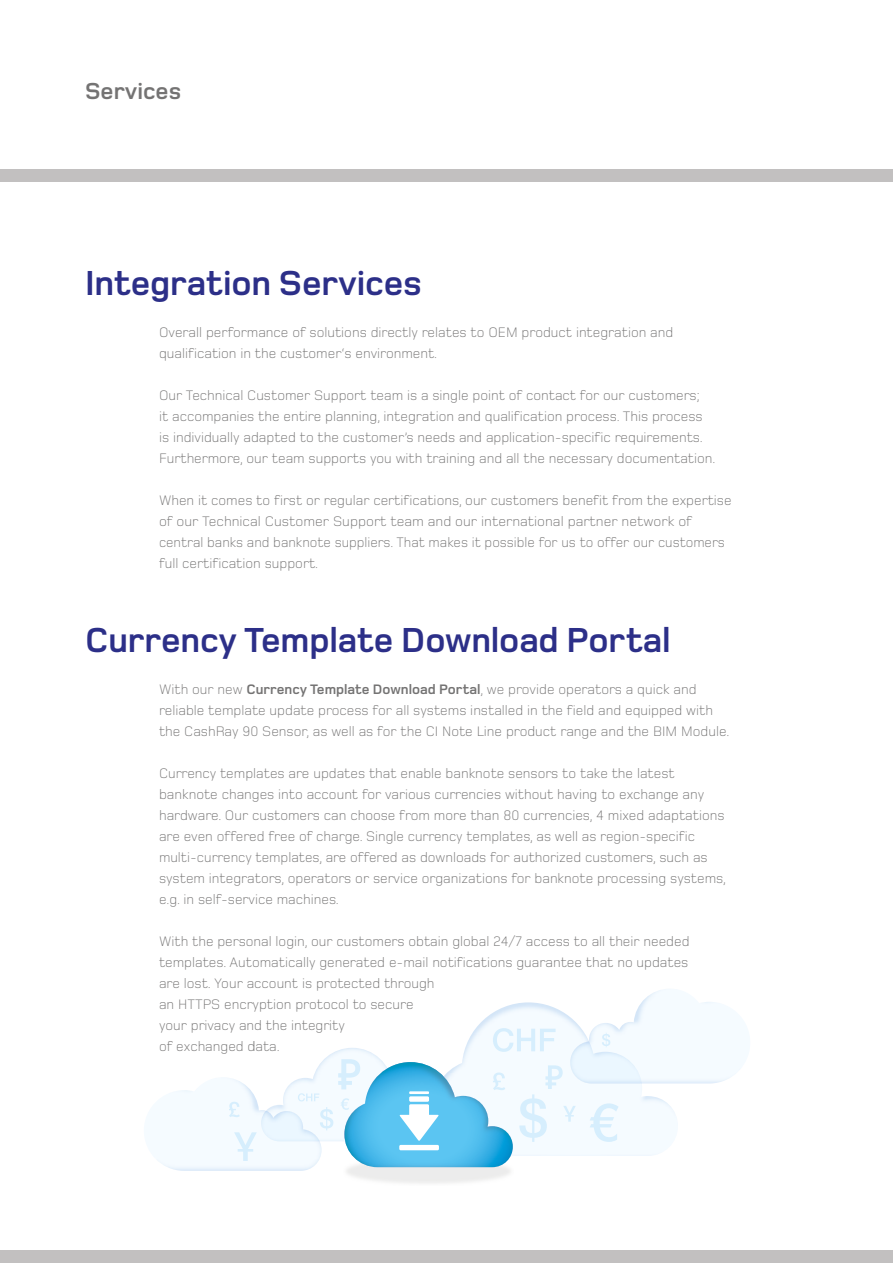
<style>
.page{position:relative;width:893px;height:1263px;background:#fff}
.page>*{position:absolute;margin:0;border:0;box-sizing:border-box;transform-origin:0 0}
.t1{font:700 36px "Foundry Monoline OT3";letter-spacing:-.005em;color:#2c2f88}
.t2{font:700 24px "Foundry Monoline OT3";color:#747373}
.t3{font:300 14.25px/21px "Foundry Monoline OT3";color:#747373}
.s1{font-weight:700}
</style>
<div class="page">
<div style="left:0;top:1250px;width:893px;height:13px;background:#c2c0c0"></div>
<img style="left:154px;top:1078px;width:158px;height:93px">
<img style="left:261px;top:1048px;width:119px;height:93px">
<img style="left:462px;top:1002px;width:216px;height:154px">
<svg style="left:493px;top:1028px;width:63px;height:24px"></svg>
<svg style="left:590px;top:1103px;width:28px;height:39px"></svg>
<svg style="left:602px;top:1033px;width:8px;height:14px"></svg>
<svg style="left:234px;top:1132px;width:23px;height:29px"></svg>
<svg style="left:229px;top:1102px;width:11px;height:15px"></svg>
<svg style="left:519px;top:1065px;width:57px;height:77px"></svg>
<svg style="left:298px;top:1059px;width:215px;height:108px"></svg>
<div style="left:409px;top:1096px;width:20px;height:6px;background:#fff"></div>
<div style="left:399px;top:1145px;width:40px;height:5px;background:#fff"></div>
<hr style="left:409px;top:1091px;width:20px;height:3px;background:#fff">
<div style="left:0;top:169px;width:893px;height:13px;background:#c2c0c0"></div>
<h2 class="t2" style="left:85px;top:75px;width:98px">Services</h2>
<h1 class="t1" style="left:85px;top:259px;width:338px">Integration Services</h1>
<p class="t3" style="left:159px;top:321px;width:516px">Overall performance of solutions directly relates to OEM product integration and qualification in the customer‘s environment.</p>
<p class="t3" style="left:159px;top:384px;width:558px">Our Technical Customer Support team is a single point of contact for our customers;<br>it accompanies the entire planning, integration and qualification process. This process is individually adapted to the customer’s needs and application-specific requirements.<br>Furthermore, our team supports you with training and all the necessary documentation.</p>
<p class="t3" style="left:159px;top:489px;width:574px">When it comes to first or regular certifications, our customers benefit from the expertise of our Technical Customer Support team and our international partner network of central banks and banknote suppliers. That makes it possible for us to offer our customers full certification support.</p>
<h1 class="t1" style="left:85px;top:616px;width:587px">Currency Template Download Portal</h1>
<p class="t3" style="left:159px;top:678px;width:572px">With our new <span class="s1">Currency Template Download Portal</span>, we provide operators a quick and reliable template update process for all systems installed in the field and equipped with the CashRay 90 Sensor, as well as for the CI Note Line product range and the BIM Module.</p>
<p class="t3" style="left:159px;top:762px;width:569px">Currency templates are updates that enable banknote sensors to take the latest banknote changes into account for various currencies without having to exchange any hardware. Our customers can choose from more than 80 currencies, 4 mixed adaptations are even offered free of charge. Single currency templates, as well as region-specific multi-currency templates, are offered as downloads for authorized customers, such as system integrators, operators or service organizations for banknote processing systems, e.g. in self-service machines.</p>
<p class="t3" style="left:159px;top:930px;width:532px">With the personal login, our customers obtain global 24/7 access to all their needed templates. Automatically generated e-mail notifications guarantee that no updates are lost. Your account is protected through<br>an HTTPS encryption protocol to secure<br>your privacy and the integrity<br>of exchanged data.</p>
</div>
